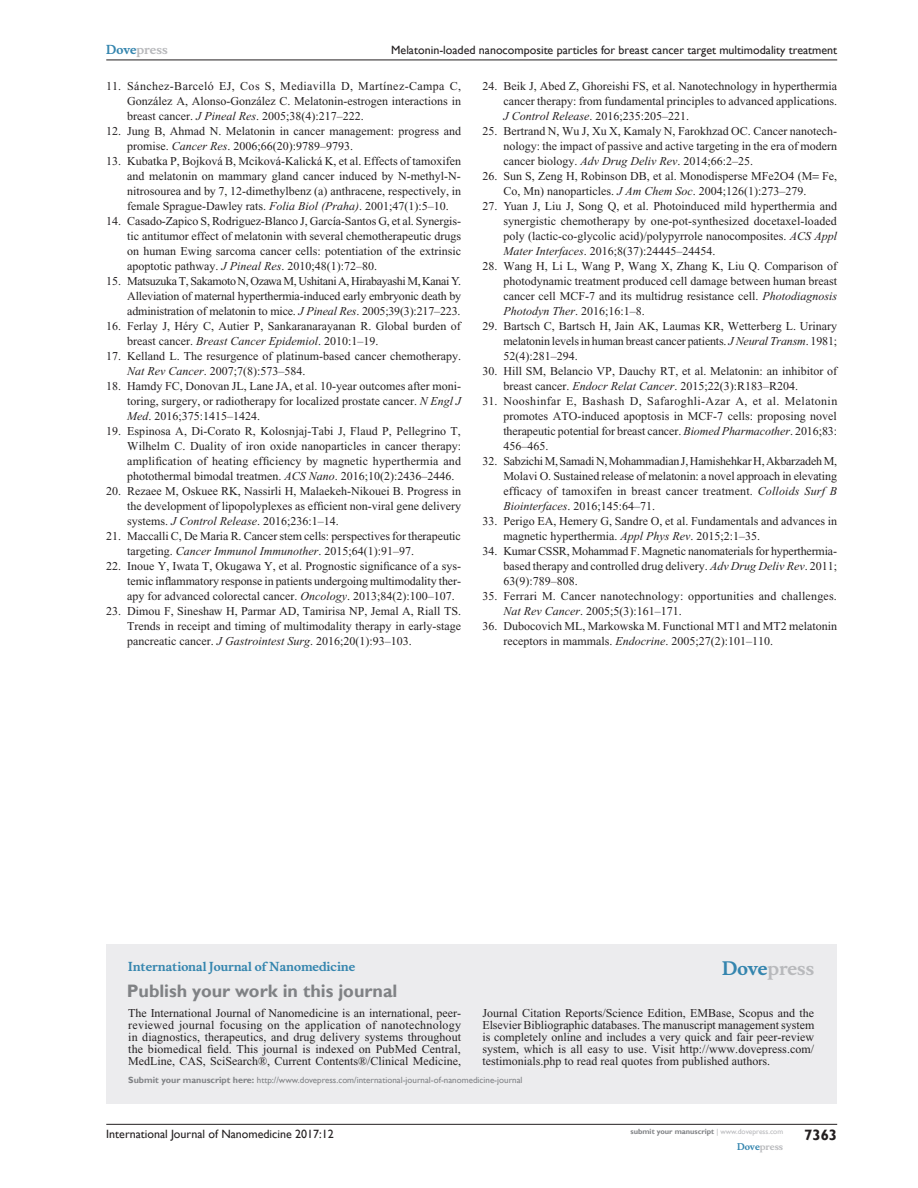
<style>
.page{position:relative;width:918px;height:1188px;background:#fff}
.page>*{position:absolute;margin:0;border:0;box-sizing:border-box;transform-origin:0 0}
.PromBx-H1{font:700 18px "Gill Sans";color:#808285}
.PromBx-Brand{font:700 18px "Musee";color:#b8b9bc}
.t1{font:700 15px "Gill Sans";color:#231f20}
.RefNL2{font:12px/15px "Times New Roman";color:#231f20;text-align:justify}
.PromBx-Tx{font:12px/12px "Times New Roman";color:#231f20;text-align:justify}
.t2{font:12px "Gill Sans";color:#231f20}
.PromBx-JrnlName{font:700 12px "Musee";color:#3485ae}
.t3{font:700 12px "Musee";color:#b8b9bc}
.PromBx-SubmitMssWebA{font:9px "Gill Sans";color:#808285}
.t4{font:700 9px "Musee";color:#b8b9bc}
.t5{font:700 7.5px "Gill Sans";color:#808285}
.s1{color:#3485ae}
.s2{font-style:italic}
.s3{font-weight:700}
.s4{font-weight:400;color:#b8b9bc}
</style>
<div class="page">
<div style="left:106px;top:944px;width:731px;height:159px;background:#ececee"></div>
<hr style="left:106px;top:1124px;width:731px;height:1px;background:#231f20">
<hr style="left:106px;top:60px;width:731px;height:1px;background:#231f20">
<p class="t3" style="left:106px;top:43px;width:63px"><span class="s1">Dove</span>press</p>
<p class="t2" style="left:391px;top:43px;width:448px">Melatonin-loaded nanocomposite particles for breast cancer target multimodality treatment</p>
<p class="RefNL2" style="left:127px;top:79px;width:336px;text-indent:-21px">11. Sánchez-Barceló EJ, Cos S, Mediavilla D, Martínez-Campa C, González A, Alonso-González C. Melatonin-estrogen interactions in breast cancer. <span class="s2">J Pineal Res</span>. 2005;38(4):217–222.</p>
<p class="RefNL2" style="left:127px;top:124px;width:335px;text-indent:-21px">12. Jung B, Ahmad N. Melatonin in cancer management: progress and promise. <span class="s2">Cancer Res</span>. 2006;66(20):9789–9793.</p>
<p class="RefNL2" style="left:127px;top:154px;width:335px;text-indent:-21px">13. Kubatka P, Bojková B, Mciková-Kalická K, et al. Effects of tamoxifen and melatonin on mammary gland cancer induced by N-methyl-N&shy;nitrosourea and by 7, 12-dimethylbenz (a) anthracene, respectively, in female Sprague-Dawley rats. <span class="s2">Folia Biol (Praha)</span>. 2001;47(1):5–10.</p>
<p class="RefNL2" style="left:127px;top:214px;width:335px;text-indent:-21px">14. Casado-Zapico S, Rodriguez-Blanco J, García-Santos G, et al. Synergis&shy;tic antitumor effect of melatonin with several chemotherapeutic drugs on human Ewing sarcoma cancer cells: potentiation of the extrinsic apoptotic pathway. <span class="s2">J Pineal Res</span>. 2010;48(1):72–80.</p>
<p class="RefNL2" style="left:127px;top:274px;width:335px;text-indent:-21px">15. Matsuzuka T, Sakamoto N, Ozawa M, Ushitani A, Hirabayashi M, Kanai Y.<br>Alleviation of maternal hyperthermia-induced early embryonic death by administration of melatonin to mice. <span class="s2">J Pineal Res</span>. 2005;39(3):217–223.</p>
<p class="RefNL2" style="left:127px;top:319px;width:335px;text-indent:-21px">16. Ferlay J, Héry C, Autier P, Sankaranarayanan R. Global burden of breast cancer. <span class="s2">Breast Cancer Epidemiol</span>. 2010:1–19.</p>
<p class="RefNL2" style="left:127px;top:349px;width:335px;text-indent:-21px">17. Kelland L. The resurgence of platinum-based cancer chemotherapy.<br><span class="s2">Nat Rev Cancer</span>. 2007;7(8):573–584.</p>
<p class="RefNL2" style="left:127px;top:379px;width:335px;text-indent:-21px">18. Hamdy FC, Donovan JL, Lane JA, et al. 10-year outcomes after moni&shy;toring, surgery, or radiotherapy for localized prostate cancer. <span class="s2">N Engl J Med</span>. 2016;375:1415–1424.</p>
<p class="RefNL2" style="left:127px;top:424px;width:336px;text-indent:-21px">19. Espinosa A, Di-Corato R, Kolosnjaj-Tabi J, Flaud P, Pellegrino T, Wilhelm C. Duality of iron oxide nanoparticles in cancer therapy: amplification of heating efficiency by magnetic hyperthermia and photothermal bimodal treatmen. <span class="s2">ACS Nano</span>. 2016;10(2):2436–2446.</p>
<p class="RefNL2" style="left:127px;top:484px;width:335px;text-indent:-21px">20. Rezaee M, Oskuee RK, Nassirli H, Malaekeh-Nikouei B. Progress in the development of lipopolyplexes as efficient non-viral gene delivery systems. <span class="s2">J Control Release</span>. 2016;236:1–14.</p>
<p class="RefNL2" style="left:127px;top:529px;width:335px;text-indent:-21px">21. Maccalli C, De Maria R. Cancer stem cells: perspectives for therapeutic targeting. <span class="s2">Cancer Immunol Immunother</span>. 2015;64(1):91–97.</p>
<p class="RefNL2" style="left:127px;top:559px;width:335px;text-indent:-21px">22. Inoue Y, Iwata T, Okugawa Y, et al. Prognostic significance of a sys&shy;temic inflammatory response in patients undergoing multimodality ther&shy;apy for advanced colorectal cancer. <span class="s2">Oncology</span>. 2013;84(2):100–107.</p>
<p class="RefNL2" style="left:127px;top:604px;width:335px;text-indent:-21px">23. Dimou F, Sineshaw H, Parmar AD, Tamirisa NP, Jemal A, Riall TS.<br>Trends in receipt and timing of multimodality therapy in early-stage pancreatic cancer. <span class="s2">J Gastrointest Surg</span>. 2016;20(1):93–103.</p>
<p class="RefNL2" style="left:503px;top:79px;width:335px;text-indent:-21px">24. Beik J, Abed Z, Ghoreishi FS, et al. Nanotechnology in hyperthermia cancer therapy: from fundamental principles to advanced applications.<br><span class="s2">J Control Release</span>. 2016;235:205–221.</p>
<p class="RefNL2" style="left:503px;top:124px;width:335px;text-indent:-21px">25. Bertrand N, Wu J, Xu X, Kamaly N, Farokhzad OC. Cancer nanotech&shy;nology: the impact of passive and active targeting in the era of modern cancer biology. <span class="s2">Adv Drug Deliv Rev</span>. 2014;66:2–25.</p>
<p class="RefNL2" style="left:503px;top:169px;width:335px;text-indent:-21px">26. Sun S, Zeng H, Robinson DB, et al. Monodisperse MFe2O4 (M Fe,<br>Co, Mn) nanoparticles. <span class="s2">J Am Chem Soc</span>. 2004;126(1):273–279.</p>
<p class="RefNL2" style="left:503px;top:199px;width:335px;text-indent:-21px">27. Yuan J, Liu J, Song Q, et al. Photoinduced mild hyperthermia and synergistic chemotherapy by one-pot-synthesized docetaxel-loaded poly (lactic-co-glycolic acid)/polypyrrole nanocomposites. <span class="s2">ACS Appl Mater Interfaces</span>. 2016;8(37):24445–24454.</p>
<p class="RefNL2" style="left:503px;top:259px;width:335px;text-indent:-21px">28. Wang H, Li L, Wang P, Wang X, Zhang K, Liu Q. Comparison of photodynamic treatment produced cell damage between human breast cancer cell MCF-7 and its multidrug resistance cell. <span class="s2">Photodiagnosis Photodyn Ther</span>. 2016;16:1–8.</p>
<p class="RefNL2" style="left:503px;top:319px;width:335px;text-indent:-21px">29. Bartsch C, Bartsch H, Jain AK, Laumas KR, Wetterberg L. Urinary melatonin levels in human breast cancer patients. <span class="s2">J Neural Transm</span>. 1981; 52(4):281–294.</p>
<p class="RefNL2" style="left:503px;top:364px;width:335px;text-indent:-21px">30. Hill SM, Belancio VP, Dauchy RT, et al. Melatonin: an inhibitor of breast cancer. <span class="s2">Endocr Relat Cancer</span>. 2015;22(3):R183–R204.</p>
<p class="RefNL2" style="left:503px;top:394px;width:335px;text-indent:-21px">31. Nooshinfar E, Bashash D, Safaroghli-Azar A, et al. Melatonin promotes ATO-induced apoptosis in MCF-7 cells: proposing novel therapeutic potential for breast cancer. <span class="s2">Biomed Pharmacother</span>. 2016;83:<br>456–465.</p>
<p class="RefNL2" style="left:503px;top:454px;width:335px;text-indent:-21px">32. Sabzichi M, Samadi N, Mohammadian J, Hamishehkar H, Akbarzadeh M, Molavi O. Sustained release of melatonin: a novel approach in elevating efficacy of tamoxifen in breast cancer treatment. <span class="s2">Colloids Surf B Biointerfaces</span>. 2016;145:64–71.</p>
<p class="RefNL2" style="left:503px;top:514px;width:335px;text-indent:-21px">33. Perigo EA, Hemery G, Sandre O, et al. Fundamentals and advances in magnetic hyperthermia. <span class="s2">Appl Phys Rev</span>. 2015;2:1–35.</p>
<p class="RefNL2" style="left:503px;top:544px;width:335px;text-indent:-21px">34. Kumar CSSR, Mohammad F. Magnetic nanomaterials for hyperthermia&shy;based therapy and controlled drug delivery. <span class="s2">Adv Drug Deliv Rev</span>. 2011; 63(9):789–808.</p>
<p class="RefNL2" style="left:503px;top:589px;width:335px;text-indent:-21px">35. Ferrari M. Cancer nanotechnology: opportunities and challenges.<br><span class="s2">Nat Rev Cancer</span>. 2005;5(3):161–171.</p>
<p class="RefNL2" style="left:503px;top:619px;width:335px;text-indent:-21px">36. Dubocovich ML, Markowska M. Functional MT1 and MT2 melatonin receptors in mammals. <span class="s2">Endocrine</span>. 2005;27(2):101–110.</p>
<p class="PromBx-JrnlName" style="left:128px;top:959px;width:228px">International Journal of Nanomedicine</p>
<p class="PromBx-H1" style="left:127px;top:980px;width:272px">Publish your work in this journal</p>
<p class="PromBx-Brand" style="left:722px;top:958px;width:94px"><span class="s1">Dove</span>press</p>
<p class="PromBx-Tx" style="left:128px;top:1007px;width:334px">The International Journal of Nanomedicine is an international, peer&shy;reviewed journal focusing on the application of nanotechnology in diagnostics, therapeutics, and drug delivery systems throughout the biomedical field. This journal is indexed on PubMed Central, MedLine, CAS, SciSearch®, Current Contents®/Clinical Medicine,</p>
<p class="PromBx-Tx" style="left:482px;top:1007px;width:334px">Journal Citation Reports/Science Edition, EMBase, Scopus and the Elsevier Bibliographic databases. The manuscript management system is completely online and includes a very quick and fair peer-review system, which is all easy to use. Visit http://www.dovepress.com/ testimonials.php to read real quotes from published authors.</p>
<p class="PromBx-SubmitMssWebA" style="left:128px;top:1075px;width:396px"><span class="s3">Submit your manuscript here:</span> http://www.dovepress.com/international-journal-of-nanomedicine-journal</p>
<p class="t2" style="left:106px;top:1127px;width:229px">International Journal of Nanomedicine 2017:12</p>
<p class="t5" style="left:631px;top:1127px;width:154px">submit your manuscript <span class="s4">| www.dovepress.com</span></p>
<p class="t4" style="left:737px;top:1141px;width:48px"><span class="s1">Dove</span>press</p>
<p class="t1" style="left:804px;top:1126px;width:35px">7363</p>
</div>
